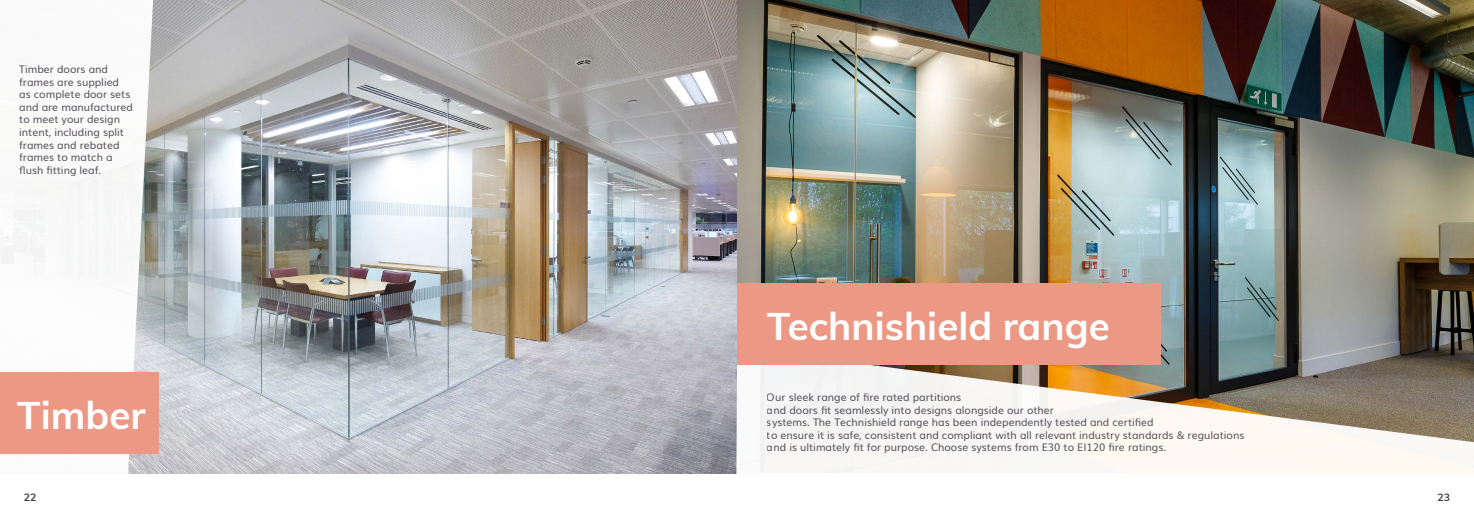
<style>
.page{position:relative;width:1474px;height:521px;background:#fff}
.page>*{position:absolute;margin:0;border:0;box-sizing:border-box;transform-origin:0 0}
.t1{font:700 38.5px "Muli";color:#fff}
.t2{font:10.5px/12.6px "Muli";color:#413d45}
.t3{font:700 10.5px "Muli";color:#413d45}
</style>
<div class="page">
<img style="left:154px;top:0;width:1319px;height:473px">
<svg style="left:1px;top:0;width:153px;height:474px"></svg>
<div style="left:0;top:372px;width:158px;height:82px;background:#eb9984"></div>
<svg style="left:736px;top:362px;width:737px;height:112px;fill:#f6f6f2"></svg>
<div style="left:737px;top:283px;width:423px;height:82px;background:#eb9984"></div>
<p class="t2" style="left:19px;top:62px;width:115px">Timber doors and frames are supplied as complete door sets and are manufactured to meet your design intent, including split frames and rebated frames to match a flush fitting leaf.</p>
<h1 class="t1" style="left:767px;top:298px;width:344px">Technishield range</h1>
<h1 class="t1" style="left:17px;top:387px;width:130px">Timber</h1>
<p class="t2" style="left:767px;top:390px;width:479px">Our sleek range of fire rated partitions<br>and doors fit seamlessly into designs alongside our other<br>systems. The Technishield range has been independently tested and certified<br>to ensure it is safe, consistent and compliant with all relevant industry standards &amp; regulations and is ultimately fit for purpose. Choose systems from E30 to EI120 fire ratings.</p>
<p class="t3" style="left:24px;top:490px;width:14px">22</p>
<p class="t3" style="left:1437px;top:490px;width:14px">23</p>
</div>
